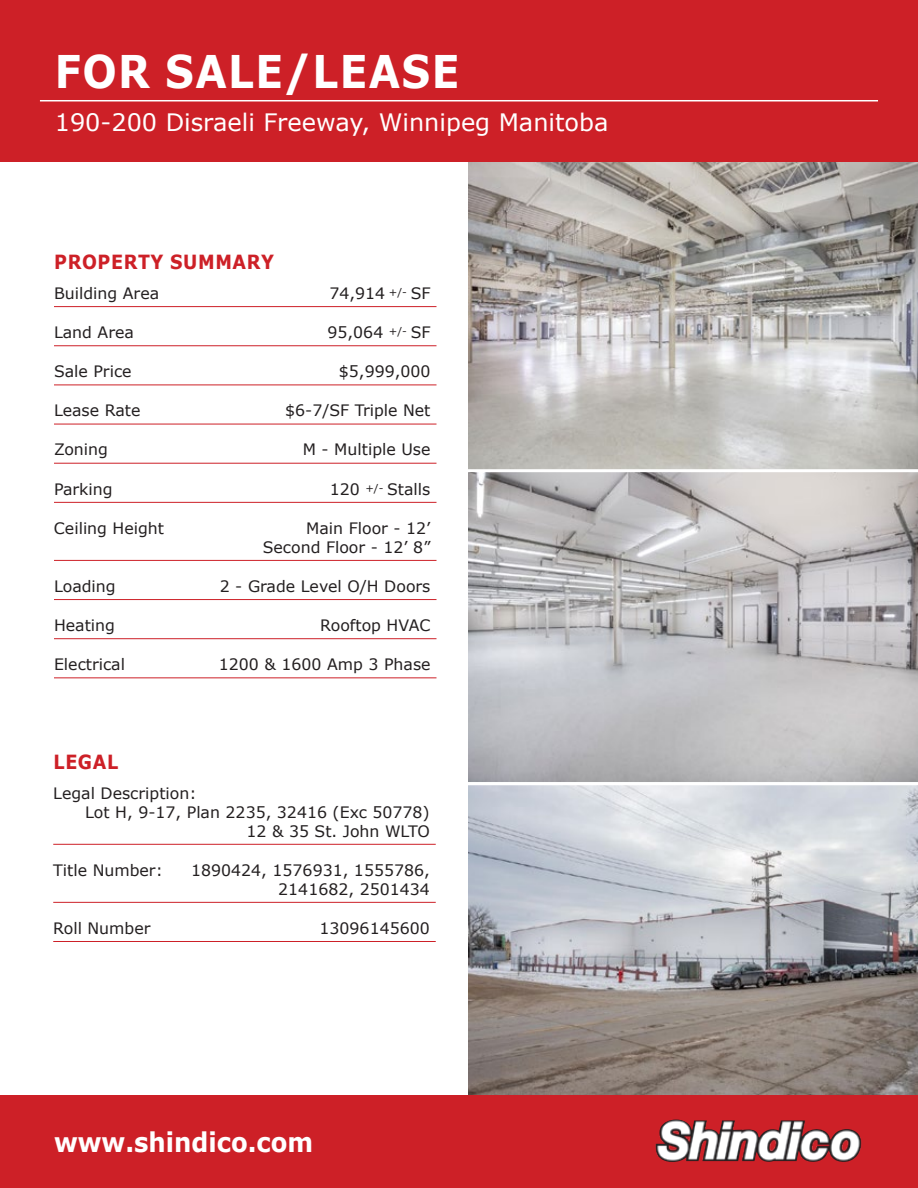
<style>
.page{position:relative;width:918px;height:1188px;background:#fff}
.page>*{position:absolute;margin:0;border:0;box-sizing:border-box;transform-origin:0 0}
.t1{font:700 45px "Verdana";letter-spacing:.035em;color:#fff;scale:.9 1}
.t2{font:700 27px "Verdana";color:#fff;scale:.9 1}
.t3{font:24px "Verdana";color:#fff}
.t4{font:700 19.5px "Verdana";letter-spacing:.035em;color:#cd2027;scale:.9 1}
.t5{font:15.75px/18.9px "Verdana";color:#231f20;text-align:right}
</style>
<div class="page">
<div style="left:0;top:0;width:918px;height:162px;background:#cd2027"></div>
<div style="left:0;top:1096px;width:918px;height:92px;background:#cd2027"></div>
<img style="left:655px;top:1120px;width:207px;height:42px">
<hr style="left:40px;top:100px;width:838px;height:1px;background:#fff">
<img style="left:468px;top:162px;width:450px;height:307px">
<img style="left:468px;top:472px;width:450px;height:309px">
<img style="left:468px;top:785px;width:450px;height:309px">
<hr style="left:54px;top:306px;width:382px;height:1px;background:#cd2027">
<hr style="left:54px;top:346px;width:382px;height:1px;background:#cd2027">
<hr style="left:54px;top:385px;width:382px;height:1px;background:#cd2027">
<hr style="left:54px;top:424px;width:382px;height:1px;background:#cd2027">
<hr style="left:54px;top:463px;width:382px;height:1px;background:#cd2027">
<hr style="left:54px;top:502px;width:382px;height:1px;background:#cd2027">
<hr style="left:54px;top:560px;width:382px;height:1px;background:#cd2027">
<hr style="left:54px;top:599px;width:382px;height:1px;background:#cd2027">
<hr style="left:54px;top:638px;width:382px;height:1px;background:#cd2027">
<hr style="left:54px;top:678px;width:382px;height:1px;background:#cd2027">
<hr style="left:53px;top:844px;width:383px;height:1px;background:#cd2027">
<hr style="left:53px;top:902px;width:383px;height:1px;background:#cd2027">
<hr style="left:53px;top:941px;width:383px;height:1px;background:#cd2027">
<h1 class="t1" style="left:55px;top:40px;width:451px">FOR SALE/LEASE</h1>
<h3 class="t3" style="left:55px;top:106px;width:555px">190-200 Disraeli Freeway, Winnipeg Manitoba</h3>
<p class="t4" style="left:54px;top:248px;width:246px">PROPERTY SUMMARY</p>
<p class="t5" style="left:54px;top:284px;width:107px">Building Area</p>
<p class="t5" style="left:329px;top:284px;width:103px">74,914 <sup>+/-</sup> SF</p>
<p class="t5" style="left:54px;top:323px;width:81px">Land Area</p>
<p class="t5" style="left:328px;top:323px;width:104px">95,064 <sup>+/-</sup> SF</p>
<p class="t5" style="left:54px;top:362px;width:79px">Sale Price</p>
<p class="t5" style="left:339px;top:362px;width:93px">$5,999,000</p>
<p class="t5" style="left:54px;top:401px;width:88px">Lease Rate</p>
<p class="t5" style="left:285px;top:401px;width:147px">$6-7/SF Triple Net</p>
<p class="t5" style="left:54px;top:440px;width:55px">Zoning</p>
<p class="t5" style="left:303px;top:440px;width:129px">M - Multiple Use</p>
<p class="t5" style="left:54px;top:479px;width:60px">Parking</p>
<p class="t5" style="left:330px;top:479px;width:102px">120 <sup>+/-</sup> Stalls</p>
<p class="t5" style="left:54px;top:518px;width:112px">Ceiling Height</p>
<p class="t5" style="left:263px;top:518px;width:169px">Main Floor - 12’<br>Second Floor - 12’ 8”</p>
<p class="t5" style="left:54px;top:576px;width:63px">Loading</p>
<p class="t5" style="left:220px;top:576px;width:212px">2 - Grade Level O/H Doors</p>
<p class="t5" style="left:54px;top:616px;width:62px">Heating</p>
<p class="t5" style="left:320px;top:616px;width:112px">Rooftop HVAC</p>
<p class="t5" style="left:54px;top:655px;width:73px">Electrical</p>
<p class="t5" style="left:219px;top:655px;width:213px">1200 &amp; 1600 Amp 3 Phase</p>
<p class="t4" style="left:54px;top:748px;width:73px">LEGAL</p>
<p class="t5" style="left:53px;top:783px;width:145px">Legal Description:</p>
<p class="t5" style="left:85px;top:802px;width:346px">Lot H, 9-17, Plan 2235, 32416 (Exc 50778)</p>
<p class="t5" style="left:246px;top:821px;width:185px">12 &amp; 35 St. John WLTO</p>
<p class="t5" style="left:53px;top:860px;width:111px">Title Number:</p>
<p class="t5" style="left:191px;top:860px;width:240px">1890424, 1576931, 1555786,<br>2141682, 2501434</p>
<p class="t5" style="left:53px;top:918px;width:99px">Roll Number</p>
<p class="t5" style="left:320px;top:918px;width:112px">13096145600</p>
<h2 class="t2" style="left:54px;top:1123px;width:289px">www.shindico.com</h2>
</div>
